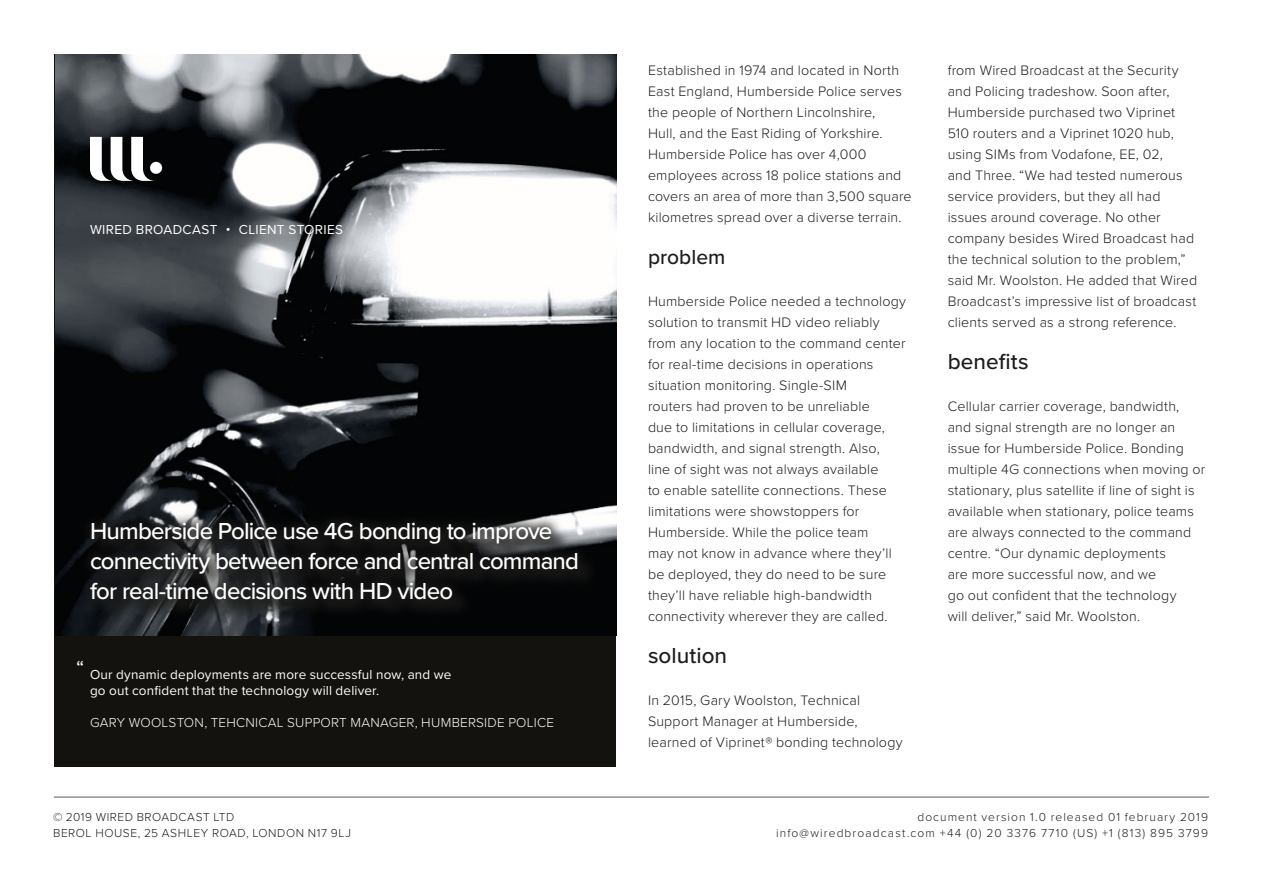
<style>
.page{position:relative;width:1263px;height:893px;background:#fff}
.page>*{position:absolute;margin:0;border:0;box-sizing:border-box;transform-origin:0 0}
.t1{font:500 24px/30px "Proxima Nova";letter-spacing:-.035em;color:#fff}
.t2{font:500 22.5px "Proxima Nova";color:#1d1d1b}
.t3{font:500 21px "Proxima Nova";letter-spacing:.005em;color:#1d1d1b}
.t4{font:21px "Proxima Nova";color:#fff}
.t5{font:300 14.25px/21px "Proxima Nova";letter-spacing:.01em;color:#1d1d1b}
.t6{font:13.5px/16.2px "Proxima Nova";letter-spacing:.015em;color:#fff}
.t7{font:300 13.5px "Proxima Nova";letter-spacing:.02em;color:#fff}
.t8{font:300 12px "Proxima Nova";letter-spacing:.085em;color:#1d1d1b}
.t9{font:300 12px/16.5px "Proxima Nova";letter-spacing:.045em;color:#1d1d1b}
</style>
<div class="page">
<hr style="left:54px;top:797px;width:1155px;height:1px;background:#9d9d9d">
<div style="left:54px;top:54px;width:562px;height:713px;background:#13120e"></div>
<img style="left:56px;top:54px;width:560px;height:581px">
<div style="left:93px;top:227px;width:267px;height:26px;background:#1d1d1b;opacity:.42"></div>
<div style="left:82px;top:216px;width:270px;height:28px;background:#1d1d1b;opacity:.21"></div>
<svg style="left:90px;top:137px;width:72px;height:44px"></svg>
<svg style="left:76px;top:507px;width:526px;height:116px;fill:#030405"></svg>
<svg style="left:93px;top:525px;width:503px;height:92px;fill:#080909"></svg>
<svg style="left:82px;top:513px;width:505px;height:95px"></svg>
<p class="t6" style="left:90px;top:221px;width:255px">WIRED BROADCAST • CLIENT STORIES</p>
<p class="t1" style="left:90px;top:515px;width:490px">Humberside Police use 4G bonding to improve connectivity between force and central command for real-time decisions with HD video</p>
<p class="t4" style="left:76px;top:653px;width:10px">“</p>
<p class="t6" style="left:90px;top:665px;width:363px">Our dynamic deployments are more successful now, and we go out confident that the technology will deliver.</p>
<p class="t7" style="left:90px;top:713px;width:465px">GARY WOOLSTON, TEHCNICAL SUPPORT MANAGER, HUMBERSIDE POLICE</p>
<p class="t9" style="left:53px;top:808px;width:299px">© 2019 WIRED BROADCAST LTD<br>BEROL HOUSE, 25 ASHLEY ROAD, LONDON N17 9LJ</p>
<p class="t5" style="left:648px;top:59px;width:265px">Established in 1974 and located in North East England, Humberside Police serves the people of Northern Lincolnshire,<br>Hull, and the East Riding of Yorkshire.<br>Humberside Police has over 4,000 employees across 18 police stations and covers an area of more than 3,500 square kilometres spread over a diverse terrain.</p>
<p class="t3" style="left:648px;top:241px;width:79px">problem</p>
<p class="t5" style="left:648px;top:290px;width:260px">Humberside Police needed a technology solution to transmit HD video reliably from any location to the command center for real-time decisions in operations situation monitoring. Single-SIM<br>routers had proven to be unreliable<br>due to limitations in cellular coverage, bandwidth, and signal strength. Also,<br>line of sight was not always available<br>to enable satellite connections. These limitations were showstoppers for Humberside. While the police team<br>may not know in advance where they’ll be deployed, they do need to be sure they’ll have reliable high-bandwidth connectivity wherever they are called.</p>
<p class="t2" style="left:648px;top:639px;width:81px">solution</p>
<p class="t5" style="left:648px;top:689px;width:256px">In 2015, Gary Woolston, Technical<br>Support Manager at Humberside, learned of Viprinet® bonding technology</p>
<p class="t5" style="left:948px;top:59px;width:251px">from Wired Broadcast at the Security and Policing tradeshow. Soon after, Humberside purchased two Viprinet 510 routers and a Viprinet 1020 hub, using SIMs from Vodafone, EE, 02,<br>and Three. “We had tested numerous service providers, but they all had issues around coverage. No other company besides Wired Broadcast had the technical solution to the problem,” said Mr. Woolston. He added that Wired Broadcast’s impressive list of broadcast clients served as a strong reference.</p>
<p class="t2" style="left:948px;top:345px;width:82px">benefits</p>
<p class="t5" style="left:948px;top:395px;width:259px">Cellular carrier coverage, bandwidth, and signal strength are no longer an issue for Humberside Police. Bonding multiple 4G connections when moving or stationary, plus satellite if line of sight is available when stationary, police teams are always connected to the command centre. “Our dynamic deployments<br>are more successful now, and we<br>go out confident that the technology<br>will deliver,” said Mr. Woolston.</p>
<p class="t8" style="left:917px;top:807px;width:292px">document version 1.0 released 01 february 2019</p>
<p class="t8" style="left:776px;top:824px;width:434px">info@wiredbroadcast.com +44 (0) 20 3376 7710 (US) +1 (813) 895 3799</p>
</div>
